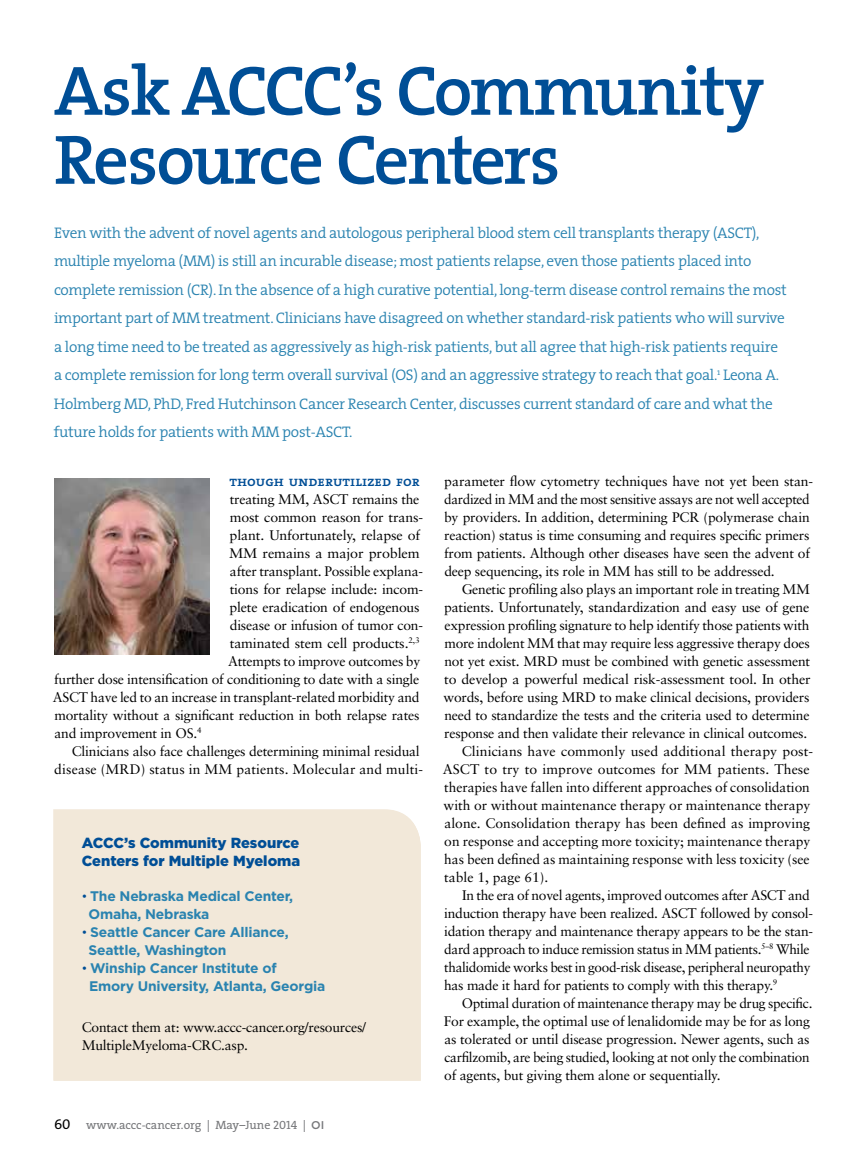
<style>
.page{position:relative;width:864px;height:1161px;background:#fff}
.page>*{position:absolute;margin:0;border:0;box-sizing:border-box;transform-origin:0 0}
.t1{font:600 70.5px/69px "The Serif";letter-spacing:-.04em;color:#004e96}
.t2{font:300 15.3px/28.5px "The Serif";letter-spacing:-.02em;color:#2a83b0}
.t3{font:900 14.7px/17.5px "Gotham HTF";color:#004e96}
.t4{font:14.25px "The Serif Caps";color:#000}
.t5{font:13.8px/18px "Sabon";letter-spacing:-.015em;color:#000}
.t6{font:700 13.8px/18px "Gotham";letter-spacing:-.015em;color:#2a83b0}
.t7{font:13.8px "Sabon";letter-spacing:.005em;color:#000}
.t8{font:13.8px "Sabon";letter-spacing:.01em;color:#000}
.t9{font:13.8px "The Serif Semi Bold Caps";letter-spacing:-.005em;color:#004e96}
.t10{font:12px "The Serif";color:#77787b}
.s1{font-size:10.8px;color:#004e96}
.s2{font-family:"The Serif Caps"}
.s3{font-family:"Gotham HTF";font-weight:500;font-size:11.25px}
</style>
<div class="page">
<div style="left:53px;top:809px;width:368px;height:272px;background:#f2e8d9"></div>
<img style="left:54px;top:479px;width:155px;height:175px">
<h1 class="t1" style="left:54px;top:54px;width:712px">Ask ACCC’s Community<br>Resource Centers</h1>
<p class="t2" style="left:54px;top:218px;width:734px">Even with the advent of novel agents and autologous peripheral blood stem cell transplants therapy (ASCT), multiple myeloma (MM) is still an incurable disease; most patients relapse, even those patients placed into complete remission (CR). In the absence of a high curative potential, long-term disease control remains the most important part of MM treatment. Clinicians have disagreed on whether standard-risk patients who will survive a long time need to be treated as aggressively as high-risk patients, but all agree that high-risk patients require a complete remission for long term overall survival (OS) and an aggressive strategy to reach that goal.<sup>1</sup> Leona A.<br>Holmberg MD, PhD, Fred Hutchinson Cancer Research Center, discusses current standard of care and what the future holds for patients with MM post-ASCT.</p>
<p class="t9" style="left:230px;top:470px;width:192px">though underutilized for</p>
<p class="t5" style="left:230px;top:490px;width:191px">treating MM, ASCT remains the</p>
<p class="t5" style="left:230px;top:508px;width:195px">most common reason for trans-</p>
<p class="t5" style="left:230px;top:526px;width:192px">plant. Unfortunately, relapse of</p>
<p class="t5" style="left:229px;top:544px;width:192px">MM remains a major problem</p>
<p class="t5" style="left:230px;top:562px;width:195px">after transplant. Possible explana-</p>
<p class="t5" style="left:230px;top:580px;width:195px">tions for relapse include: incom-</p>
<p class="t5" style="left:230px;top:598px;width:191px">plete eradication of endogenous</p>
<p class="t5" style="left:230px;top:616px;width:195px">disease or infusion of tumor con-</p>
<p class="t5" style="left:230px;top:634px;width:191px">taminated stem cell products.<sup>2,3</sup></p>
<p class="t5" style="left:228px;top:652px;width:194px">Attempts to improve outcomes by</p>
<p class="t5" style="left:54px;top:670px;width:367px">further dose intensification of conditioning to date with a single</p>
<p class="t5" style="left:53px;top:688px;width:368px">ASCT have led to an increase in transplant-related morbidity and</p>
<p class="t5" style="left:54px;top:706px;width:367px">mortality without a significant reduction in both relapse rates</p>
<p class="t5" style="left:54px;top:724px;width:149px">and improvement in OS.<sup>4</sup></p>
<p class="t5" style="left:72px;top:742px;width:350px">Clinicians also face challenges determining minimal residual</p>
<p class="t8" style="left:54px;top:761px;width:370px">disease (MRD) status in MM patients. Molecular and multi-</p>
<p class="t3" style="left:82px;top:834px;width:220px">ACCC’s Community Resource<br>Centers for Multiple Myeloma</p>
<p class="t6" style="left:89px;top:887px;width:206px;text-indent:-7px"><span class="s1">•</span> The Nebraska Medical Center,<br>Omaha, Nebraska</p>
<p class="t6" style="left:89px;top:923px;width:202px;text-indent:-7px"><span class="s1">•</span> Seattle Cancer Care Alliance,<br>Seattle, Washington</p>
<p class="t6" style="left:89px;top:959px;width:238px;text-indent:-7px"><span class="s1">•</span> Winship Cancer Institute of<br>Emory University, Atlanta, Georgia</p>
<p class="t5" style="left:82px;top:1018px;width:286px">Contact them at: www.accc-cancer.org/resources/<br>MultipleMyeloma-CRC.asp.</p>
<p class="t4" style="left:54px;top:1112px;width:18px">60</p>
<p class="t10" style="left:86px;top:1115px;width:240px">www.accc-cancer.org | May–June <span class="s2">2014</span> | <span class="s3">OI</span></p>
<p class="t5" style="left:444px;top:472px;width:371px">parameter flow cytometry techniques have not yet been stan&shy;dardized in MM and the most sensitive assays are not well accepted by providers. In addition, determining PCR (polymerase chain reaction) status is time consuming and requires specific primers from patients. Although other diseases have seen the advent of deep sequencing, its role in MM has still to be addressed.</p>
<p class="t5" style="left:462px;top:580px;width:350px">Genetic profiling also plays an important role in treating MM</p>
<p class="t5" style="left:444px;top:598px;width:367px">patients. Unfortunately, standardization and easy use of gene</p>
<p class="t5" style="left:445px;top:616px;width:366px">expression profiling signature to help identify those patients with</p>
<p class="t5" style="left:444px;top:634px;width:367px">more indolent MM that may require less aggressive therapy does</p>
<p class="t5" style="left:444px;top:652px;width:367px">not yet exist. MRD must be combined with genetic assessment</p>
<p class="t5" style="left:444px;top:670px;width:368px">to develop a powerful medical risk-assessment tool. In other</p>
<p class="t5" style="left:444px;top:688px;width:367px">words, before using MRD to make clinical decisions, providers</p>
<p class="t5" style="left:444px;top:706px;width:367px">need to standardize the tests and the criteria used to determine</p>
<p class="t5" style="left:444px;top:724px;width:365px">response and then validate their relevance in clinical outcomes.</p>
<p class="t7" style="left:462px;top:743px;width:353px">Clinicians have commonly used additional therapy post-</p>
<p class="t7" style="left:443px;top:761px;width:368px">ASCT to try to improve outcomes for MM patients. These</p>
<p class="t5" style="left:444px;top:778px;width:367px">therapies have fallen into different approaches of consolidation</p>
<p class="t5" style="left:444px;top:796px;width:368px">with or without maintenance therapy or maintenance therapy</p>
<p class="t5" style="left:444px;top:814px;width:367px">alone. Consolidation therapy has been defined as improving</p>
<p class="t5" style="left:444px;top:832px;width:368px">on response and accepting more toxicity; maintenance therapy</p>
<p class="t5" style="left:444px;top:850px;width:367px">has been defined as maintaining response with less toxicity (see</p>
<p class="t5" style="left:444px;top:868px;width:106px">table 1, page 61).</p>
<p class="t5" style="left:462px;top:886px;width:349px">In the era of novel agents, improved outcomes after ASCT and</p>
<p class="t5" style="left:444px;top:904px;width:370px">induction therapy have been realized. ASCT followed by consol-</p>
<p class="t5" style="left:444px;top:922px;width:370px">idation therapy and maintenance therapy appears to be the stan-</p>
<p class="t5" style="left:444px;top:940px;width:367px">dard approach to induce remission status in MM patients.<sup>5–8</sup> While</p>
<p class="t5" style="left:444px;top:958px;width:368px">thalidomide works best in good-risk disease, peripheral neuropathy</p>
<p class="t5" style="left:444px;top:976px;width:335px">has made it hard for patients to comply with this therapy.<sup>9</sup></p>
<p class="t5" style="left:462px;top:994px;width:352px">Optimal duration of maintenance therapy may be drug specific.</p>
<p class="t5" style="left:444px;top:1012px;width:368px">For example, the optimal use of lenalidomide may be for as long</p>
<p class="t5" style="left:444px;top:1030px;width:366px">as tolerated or until disease progression. Newer agents, such as</p>
<p class="t5" style="left:445px;top:1048px;width:367px">carfilzomib, are being studied, looking at not only the combination</p>
<p class="t5" style="left:444px;top:1066px;width:278px">of agents, but giving them alone or sequentially.</p>
</div>
